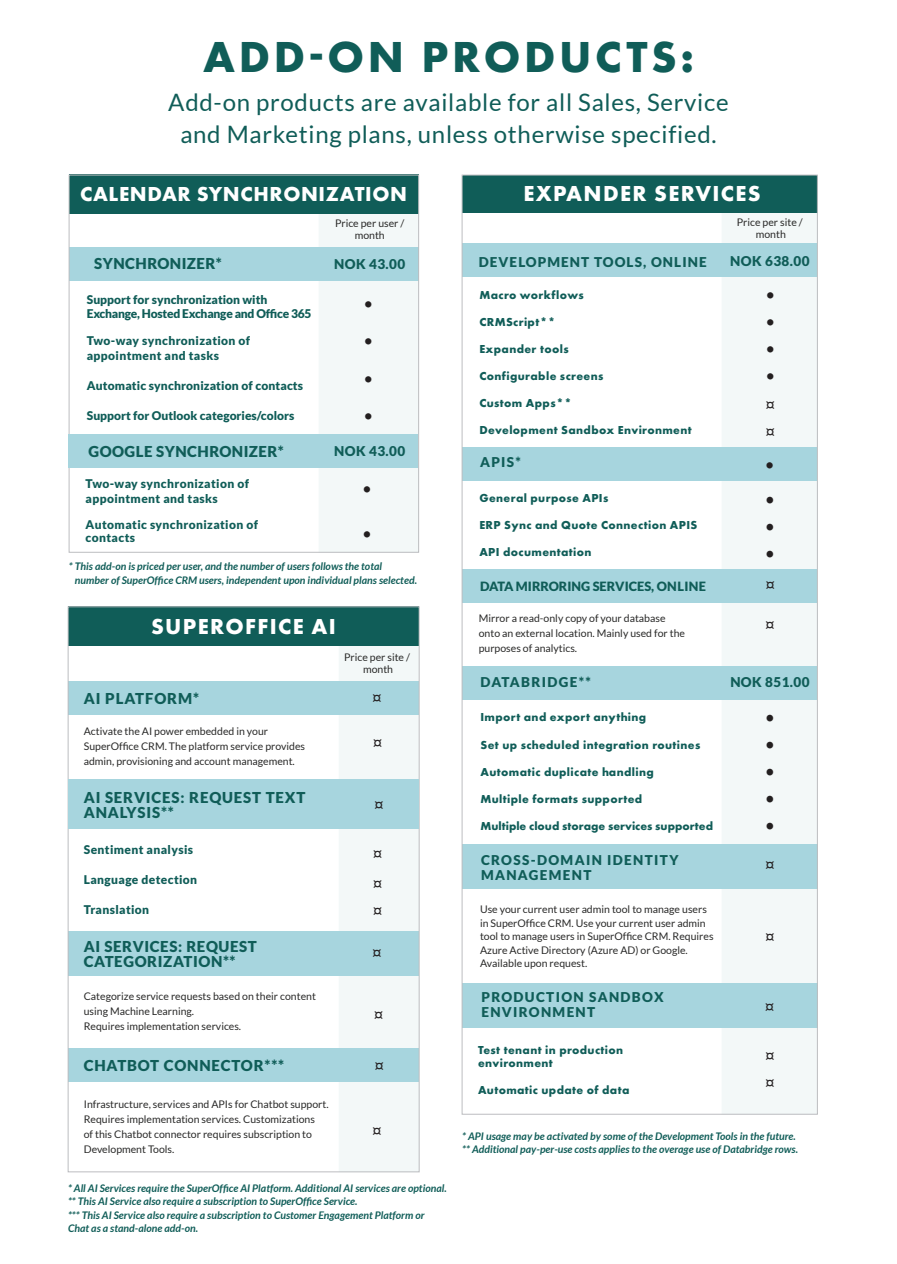
<style>
.page{position:relative;width:897px;height:1264px;background:#fff}
.page>*{position:absolute;margin:0;border:0;box-sizing:border-box;transform-origin:0 0}
.t1{font:700 45px "Futura PT";letter-spacing:.08em;color:#105d58}
.t2{font:24px "Lato";letter-spacing:.03em;color:#105d58}
.t3{font:700 22.5px "Futura PT";letter-spacing:.06em;color:#fff}
.t4{font:700 22.5px "Futura PT";color:#231f20}
.t5{font:700 22.5px "Bodoni Svty Two OSITCTT";color:#231f20}
.t6{font:700 21px "Futura PT";letter-spacing:.03em;color:#fff}
.t7{font:900 15px/15px "Lato";letter-spacing:.04em;color:#105d58}
.t8{font:900 15px "Lato";letter-spacing:.06em;color:#105d58}
.t9{font:900 13.5px/15px "Lato";letter-spacing:.1em;color:#105d58}
.t10{font:900 13.5px "Lato";letter-spacing:.08em;color:#105d58}
.t11{font:500 13.5px "Futura PT";color:#231f20}
.t12{font:900 12.75px "Lato";color:#105d58}
.t13{font:700 12px/13.5px "Futura PT";letter-spacing:.03em;color:#105d58}
.t14{font:900 12px/15px "Lato";letter-spacing:.03em;color:#105d58}
.t15{font:900 12px/13.5px "Lato";letter-spacing:-.02em;color:#105d58}
.t16{font:700 12px "Futura PT";color:#105d58}
.t17{font:900 12px "Lato";letter-spacing:.01em;color:#105d58}
.t18{font:900 12px "Lato";color:#105d58}
.t19{font:10.5px/15px "Lato";color:#292928}
.t20{font:italic 700 10.5px/13.5px "Lato";color:#105d58}
</style>
<div class="page">
<svg style="left:327px;top:646px;width:90px;height:524px;fill:#f3f8f8"></svg>
<div style="left:68px;top:681px;width:350px;height:34px;background:#a7d5de"></div>
<div style="left:68px;top:931px;width:351px;height:44px;background:#a7d5de"></div>
<div style="left:68px;top:1048px;width:351px;height:33px;background:#a7d5de"></div>
<div style="left:68px;top:606px;width:350px;height:40px;background:#105d58"></div>
<div style="left:721px;top:212px;width:94px;height:900px;background:#f3f8f8"></div>
<div style="left:462px;top:844px;width:355px;height:44px;background:#a7d5de"></div>
<div style="left:462px;top:983px;width:355px;height:44px;background:#a7d5de"></div>
<div style="left:462px;top:175px;width:355px;height:37px;background:#105d58"></div>
<div style="left:68px;top:779px;width:351px;height:49px;background:#a7d5de"></div>
<div style="left:462px;top:244px;width:355px;height:33px;background:#a7d5de"></div>
<div style="left:462px;top:447px;width:355px;height:33px;background:#a7d5de"></div>
<div style="left:462px;top:570px;width:354px;height:33px;background:#a7d5de"></div>
<div style="left:462px;top:666px;width:354px;height:33px;background:#a7d5de"></div>
<div style="left:318px;top:214px;width:101px;height:339px;background:#f3f8f8"></div>
<div style="left:69px;top:248px;width:350px;height:33px;background:#a7d5de"></div>
<div style="left:69px;top:175px;width:350px;height:39px;background:#105d58"></div>
<div style="left:69px;top:175px;width:350px;height:377px;border:1px solid #bcbdc0"></div>
<div style="left:68px;top:435px;width:349px;height:33px;background:#a7d5de"></div>
<p class="t1" style="left:203px;top:28px;width:492px">ADD-ON PRODUCTS:</p>
<p class="t2" style="left:168px;top:89px;width:562px">Add-on products are available for all Sales, Service</p>
<p class="t2" style="left:180px;top:121px;width:537px">and Marketing plans, unless otherwise specified.</p>
<p class="t6" style="left:80px;top:181px;width:328px">CALENDAR SYNCHRONIZATION</p>
<p class="t7" style="left:94px;top:256px;width:129px">SYNCHRONIZER*</p>
<p class="t15" style="left:87px;top:293px;width:226px">Support for synchronization with<br>Exchange, Hosted Exchange and Office 365</p>
<p class="t14" style="left:87px;top:332px;width:165px">Two-way synchronization of appointment and tasks</p>
<p class="t17" style="left:87px;top:378px;width:218px">Automatic synchronization of contacts</p>
<p class="t18" style="left:87px;top:408px;width:209px">Support for Outlook categories/colors</p>
<p class="t7" style="left:89px;top:444px;width:197px">GOOGLE SYNCHRONIZER*</p>
<p class="t14" style="left:86px;top:476px;width:165px">Two-way synchronization of appointment and tasks</p>
<p class="t14" style="left:86px;top:517px;width:174px;line-height:13.5px">Automatic synchronization of contacts</p>
<p class="t19" style="left:335px;top:217px;width:71px;line-height:12px;text-align:center">Price per user / month</p>
<p class="t9" style="left:334px;top:256px;width:72px">NOK 43.00</p>
<p class="t4" style="left:357px;top:290px;width:24px">•</p>
<p class="t4" style="left:357px;top:327px;width:24px">•</p>
<p class="t4" style="left:357px;top:365px;width:24px">•</p>
<p class="t4" style="left:357px;top:402px;width:24px">•</p>
<p class="t9" style="left:334px;top:443px;width:72px">NOK 43.00</p>
<p class="t4" style="left:356px;top:475px;width:24px">•</p>
<p class="t4" style="left:356px;top:520px;width:24px">•</p>
<p class="t20" style="left:69px;top:560px;width:315px">* This add-on is priced per user, and the number of users follows the total</p>
<p class="t20" style="left:75px;top:573px;width:343px">number of SuperOffice CRM users, independent upon individual plans selected.</p>
<p class="t3" style="left:151px;top:612px;width:186px">SUPEROFFICE AI</p>
<p class="t19" style="left:344px;top:649px;width:67px">Price per site /</p>
<p class="t19" style="left:363px;top:661px;width:32px">month</p>
<p class="t8" style="left:84px;top:689px;width:117px">AI PLATFORM*</p>
<p class="t11" style="left:372px;top:690px;width:11px">¤</p>
<p class="t19" style="left:84px;top:723px;width:223px">Activate the AI power embedded in your<br>SuperOffice CRM. The platform service provides admin, provisioning and account management.</p>
<p class="t11" style="left:373px;top:735px;width:11px">¤</p>
<p class="t7" style="left:84px;top:789px;width:223px">AI SERVICES: REQUEST TEXT<br>ANALYSIS**</p>
<p class="t14" style="left:84px;top:841px;width:111px">Sentiment analysis</p>
<p class="t14" style="left:84px;top:871px;width:115px">Language detection</p>
<p class="t14" style="left:84px;top:901px;width:67px">Translation</p>
<p class="t11" style="left:374px;top:797px;width:11px">¤</p>
<p class="t11" style="left:373px;top:846px;width:11px">¤</p>
<p class="t11" style="left:373px;top:876px;width:11px">¤</p>
<p class="t11" style="left:373px;top:903px;width:11px">¤</p>
<p class="t7" style="left:84px;top:938px;width:175px">AI SERVICES: REQUEST<br>CATEGORIZATION**</p>
<p class="t19" style="left:84px;top:989px;width:234px">Categorize service requests based on their content using Machine Learning.</p>
<p class="t19" style="left:84px;top:1019px;width:159px">Requires implementation services.</p>
<p class="t7" style="left:84px;top:1057px;width:202px">CHATBOT CONNECTOR***</p>
<p class="t11" style="left:374px;top:1058px;width:11px">¤</p>
<p class="t19" style="left:84px;top:1096px;width:246px">Infrastructure, services and APIs for Chatbot support.</p>
<p class="t19" style="left:84px;top:1111px;width:233px">Requires implementation services. Customizations of this Chatbot connector requires subscription to<br>Development Tools.</p>
<p class="t11" style="left:372px;top:945px;width:11px">¤</p>
<p class="t11" style="left:374px;top:1007px;width:11px">¤</p>
<p class="t11" style="left:372px;top:1123px;width:11px">¤</p>
<p class="t20" style="left:68px;top:1181px;width:380px">* All AI Services require the SuperOffice AI Platform. Additional AI services are optional. ** This AI Service also require a subscription to SuperOffice Service.</p>
<p class="t20" style="left:68px;top:1208px;width:358px">*** This AI Service also require a subscription to Customer Engagement Platform or<br>Chat as a stand-alone add-on.</p>
<p class="t3" style="left:523px;top:179px;width:239px">EXPANDER SERVICES</p>
<p class="t10" style="left:478px;top:254px;width:229px">DEVELOPMENT TOOLS, ONLINE</p>
<p class="t13" style="left:479px;top:288px;width:106px">Macro workflows</p>
<p class="t13" style="left:479px;top:315px;width:78px">CRMScript**</p>
<p class="t13" style="left:479px;top:342px;width:91px">Expander tools</p>
<p class="t13" style="left:479px;top:369px;width:126px">Configurable screens</p>
<p class="t13" style="left:479px;top:396px;width:94px">Custom Apps**</p>
<p class="t13" style="left:479px;top:423px;width:214px">Development Sandbox Environment</p>
<p class="t9" style="left:480px;top:454px;width:42px">APIS*</p>
<p class="t13" style="left:479px;top:491px;width:130px">General purpose APIs</p>
<p class="t13" style="left:479px;top:518px;width:219px">ERP Sync and Quote Connection APIS</p>
<p class="t13" style="left:479px;top:545px;width:114px">API documentation</p>
<p class="t12" style="left:480px;top:579px;width:227px">DATA MIRRORING SERVICES, ONLINE</p>
<p class="t19" style="left:478px;top:611px;width:208px">Mirror a read-only copy of your database onto an external location. Mainly used for the purposes of analytics.</p>
<p class="t9" style="left:480px;top:674px;width:112px">DATABRIDGE**</p>
<p class="t13" style="left:480px;top:710px;width:167px">Import and export anything</p>
<p class="t13" style="left:480px;top:737px;width:221px">Set up scheduled integration routines</p>
<p class="t13" style="left:480px;top:764px;width:175px">Automatic duplicate handling</p>
<p class="t13" style="left:480px;top:791px;width:163px">Multiple formats supported</p>
<p class="t16" style="left:480px;top:818px;width:234px">Multiple cloud storage services supported</p>
<p class="t9" style="left:481px;top:852px;width:199px">CROSS-DOMAIN IDENTITY<br>MANAGEMENT</p>
<p class="t19" style="left:480px;top:902px;width:235px;line-height:13.5px">Use your current user admin tool to manage users in SuperOffice CRM. Use your current user admin tool to manage users in SuperOffice CRM. Requires Azure Active Directory (Azure AD) or Google.</p>
<p class="t19" style="left:480px;top:956px;width:109px">Available upon request.</p>
<p class="t9" style="left:481px;top:989px;width:184px">PRODUCTION SANDBOX<br>ENVIRONMENT</p>
<p class="t13" style="left:478px;top:1042px;width:147px">Test tenant in production environment</p>
<p class="t13" style="left:478px;top:1083px;width:153px">Automatic update of data</p>
<p class="t19" style="left:736px;top:214px;width:67px">Price per site /</p>
<p class="t19" style="left:755px;top:226px;width:32px">month</p>
<p class="t9" style="left:730px;top:254px;width:81px">NOK 638.00</p>
<p class="t4" style="left:759px;top:281px;width:24px">•</p>
<p class="t4" style="left:759px;top:308px;width:24px">•</p>
<p class="t4" style="left:759px;top:335px;width:24px">•</p>
<p class="t4" style="left:759px;top:362px;width:24px">•</p>
<p class="t11" style="left:765px;top:397px;width:11px">¤</p>
<p class="t11" style="left:765px;top:424px;width:11px">¤</p>
<p class="t4" style="left:758px;top:451px;width:24px">•</p>
<p class="t5" style="left:762px;top:487px;width:17px">•</p>
<p class="t5" style="left:762px;top:514px;width:17px">•</p>
<p class="t5" style="left:762px;top:541px;width:17px">•</p>
<p class="t11" style="left:765px;top:577px;width:11px">¤</p>
<p class="t11" style="left:765px;top:618px;width:11px">¤</p>
<p class="t9" style="left:730px;top:674px;width:81px">NOK 851.00</p>
<p class="t5" style="left:762px;top:705px;width:17px">•</p>
<p class="t5" style="left:762px;top:732px;width:17px">•</p>
<p class="t5" style="left:762px;top:759px;width:17px">•</p>
<p class="t5" style="left:762px;top:786px;width:17px">•</p>
<p class="t5" style="left:762px;top:813px;width:17px">•</p>
<p class="t11" style="left:765px;top:857px;width:11px">¤</p>
<p class="t11" style="left:765px;top:929px;width:11px">¤</p>
<p class="t11" style="left:765px;top:999px;width:11px">¤</p>
<p class="t11" style="left:765px;top:1048px;width:11px">¤</p>
<p class="t11" style="left:765px;top:1075px;width:11px">¤</p>
<p class="t20" style="left:462px;top:1129px;width:335px">* API usage may be activated by some of the Development Tools in the future.</p>
<p class="t20" style="left:462px;top:1143px;width:337px">** Additional pay-per-use costs applies to the overage use of Databridge rows.</p>
</div>
